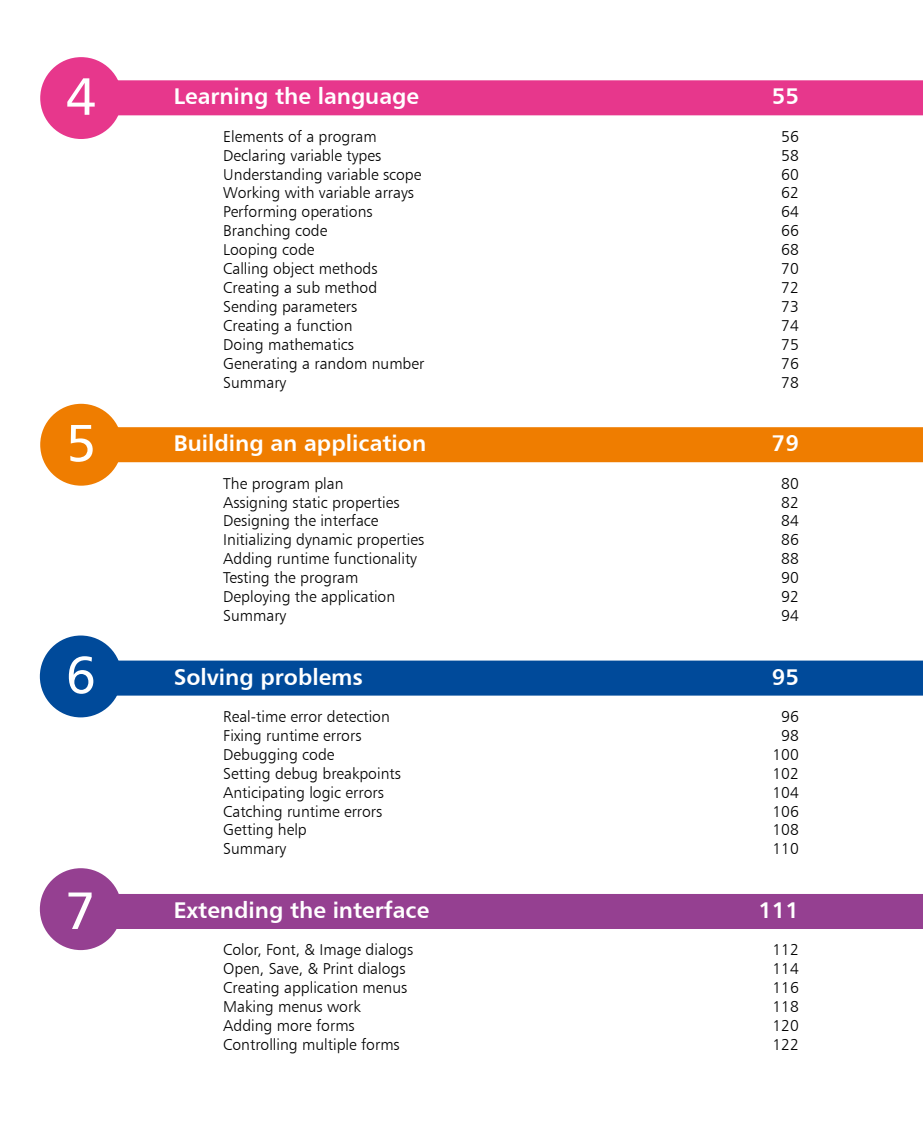
<style>
.page{position:relative;width:923px;height:1127px;background:#fff}
.page>*{position:absolute;margin:0;border:0;box-sizing:border-box;transform-origin:0 0}
.t1{font:52.5px "Humanist 777 BT Roman B";color:#fff}
.t2{font:22.75px "Humanist 777 BT Bold B";color:#fff}
.t3{font:15.75px "Humanist 777 BT Light B";color:#000}
</style>
<div class="page">
<div style="left:74px;top:80px;width:849px;height:35px;background:#e7378c"></div>
<div style="left:74px;top:427px;width:849px;height:35px;background:#ef7d00"></div>
<div style="left:74px;top:660px;width:849px;height:35px;background:#004a9a"></div>
<div style="left:74px;top:893px;width:849px;height:35px;background:#954091"></div>
<div style="left:40px;top:57px;width:82px;height:82px;background:#e7378c;border-radius:50%"></div>
<div style="left:40px;top:403px;width:82px;height:82px;background:#ef7d00;border-radius:50%"></div>
<div style="left:40px;top:635px;width:82px;height:82px;background:#004a9a;border-radius:50%"></div>
<div style="left:40px;top:867px;width:82px;height:82px;background:#954091;border-radius:50%"></div>
<h1 class="t1" style="left:66px;top:64px;width:32px">4</h1>
<h1 class="t1" style="left:66px;top:410px;width:32px">5</h1>
<h1 class="t1" style="left:66px;top:642px;width:32px">6</h1>
<h1 class="t1" style="left:66px;top:877px;width:32px">7</h1>
<h2 class="t2" style="left:174px;top:82px;width:247px">Learning the language</h2>
<h2 class="t2" style="left:772px;top:82px;width:28px">55</h2>
<p class="t3" style="left:223px;top:126px;width:155px">Elements of a program</p>
<p class="t3" style="left:781px;top:126px;width:19px">56</p>
<p class="t3" style="left:223px;top:145px;width:159px">Declaring variable types</p>
<p class="t3" style="left:781px;top:145px;width:19px">58</p>
<p class="t3" style="left:223px;top:164px;width:200px">Understanding variable scope</p>
<p class="t3" style="left:781px;top:164px;width:19px">60</p>
<p class="t3" style="left:223px;top:183px;width:192px">Working with variable arrays</p>
<p class="t3" style="left:781px;top:183px;width:19px">62</p>
<p class="t3" style="left:223px;top:202px;width:151px">Performing operations</p>
<p class="t3" style="left:781px;top:202px;width:19px">64</p>
<p class="t3" style="left:223px;top:221px;width:106px">Branching code</p>
<p class="t3" style="left:781px;top:221px;width:19px">66</p>
<p class="t3" style="left:223px;top:240px;width:93px">Looping code</p>
<p class="t3" style="left:781px;top:240px;width:19px">68</p>
<p class="t3" style="left:223px;top:259px;width:156px">Calling object methods</p>
<p class="t3" style="left:781px;top:259px;width:19px">70</p>
<p class="t3" style="left:223px;top:278px;width:155px">Creating a sub method</p>
<p class="t3" style="left:781px;top:278px;width:19px">72</p>
<p class="t3" style="left:223px;top:297px;width:135px">Sending parameters</p>
<p class="t3" style="left:781px;top:297px;width:19px">73</p>
<p class="t3" style="left:223px;top:315px;width:131px">Creating a function</p>
<p class="t3" style="left:781px;top:315px;width:19px">74</p>
<p class="t3" style="left:223px;top:334px;width:132px">Doing mathematics</p>
<p class="t3" style="left:781px;top:334px;width:19px">75</p>
<p class="t3" style="left:223px;top:353px;width:203px">Generating a random number</p>
<p class="t3" style="left:781px;top:353px;width:19px">76</p>
<p class="t3" style="left:223px;top:372px;width:65px">Summary</p>
<p class="t3" style="left:781px;top:372px;width:19px">78</p>
<h2 class="t2" style="left:174px;top:429px;width:254px">Building an application</h2>
<h2 class="t2" style="left:772px;top:429px;width:28px">79</h2>
<p class="t3" style="left:223px;top:473px;width:122px">The program plan</p>
<p class="t3" style="left:781px;top:473px;width:19px">80</p>
<p class="t3" style="left:223px;top:492px;width:178px">Assigning static properties</p>
<p class="t3" style="left:781px;top:492px;width:19px">82</p>
<p class="t3" style="left:223px;top:511px;width:157px">Designing the interface</p>
<p class="t3" style="left:781px;top:511px;width:19px">84</p>
<p class="t3" style="left:223px;top:530px;width:202px">Initializing dynamic properties</p>
<p class="t3" style="left:781px;top:530px;width:19px">86</p>
<p class="t3" style="left:223px;top:549px;width:195px">Adding runtime functionality</p>
<p class="t3" style="left:781px;top:549px;width:19px">88</p>
<p class="t3" style="left:223px;top:568px;width:137px">Testing the program</p>
<p class="t3" style="left:781px;top:568px;width:19px">90</p>
<p class="t3" style="left:223px;top:586px;width:173px">Deploying the application</p>
<p class="t3" style="left:781px;top:586px;width:19px">92</p>
<p class="t3" style="left:223px;top:605px;width:65px">Summary</p>
<p class="t3" style="left:781px;top:605px;width:19px">94</p>
<h2 class="t2" style="left:174px;top:662px;width:191px">Solving problems</h2>
<h2 class="t2" style="left:772px;top:662px;width:28px">95</h2>
<p class="t3" style="left:223px;top:706px;width:168px">Real-time error detection</p>
<p class="t3" style="left:781px;top:706px;width:19px">96</p>
<p class="t3" style="left:223px;top:725px;width:140px">Fixing runtime errors</p>
<p class="t3" style="left:781px;top:725px;width:19px">98</p>
<p class="t3" style="left:223px;top:744px;width:113px">Debugging code</p>
<p class="t3" style="left:772px;top:744px;width:28px">100</p>
<p class="t3" style="left:223px;top:763px;width:179px">Setting debug breakpoints</p>
<p class="t3" style="left:772px;top:763px;width:28px">102</p>
<p class="t3" style="left:223px;top:782px;width:162px">Anticipating logic errors</p>
<p class="t3" style="left:772px;top:782px;width:28px">104</p>
<p class="t3" style="left:223px;top:801px;width:161px">Catching runtime errors</p>
<p class="t3" style="left:772px;top:801px;width:28px">106</p>
<p class="t3" style="left:223px;top:820px;width:85px">Getting help</p>
<p class="t3" style="left:772px;top:820px;width:28px">108</p>
<p class="t3" style="left:223px;top:839px;width:65px">Summary</p>
<p class="t3" style="left:772px;top:839px;width:28px">110</p>
<h2 class="t2" style="left:174px;top:895px;width:257px">Extending the interface</h2>
<h2 class="t2" style="left:758px;top:895px;width:42px">111</h2>
<p class="t3" style="left:223px;top:939px;width:191px">Color, Font, &amp; Image dialogs</p>
<p class="t3" style="left:772px;top:939px;width:28px">112</p>
<p class="t3" style="left:223px;top:958px;width:184px">Open, Save, &amp; Print dialogs</p>
<p class="t3" style="left:772px;top:958px;width:28px">114</p>
<p class="t3" style="left:223px;top:977px;width:185px">Creating application menus</p>
<p class="t3" style="left:772px;top:977px;width:28px">116</p>
<p class="t3" style="left:223px;top:996px;width:139px">Making menus work</p>
<p class="t3" style="left:772px;top:996px;width:28px">118</p>
<p class="t3" style="left:223px;top:1015px;width:133px">Adding more forms</p>
<p class="t3" style="left:772px;top:1015px;width:28px">120</p>
<p class="t3" style="left:223px;top:1034px;width:178px">Controlling multiple forms</p>
<p class="t3" style="left:772px;top:1034px;width:28px">122</p>
</div>
